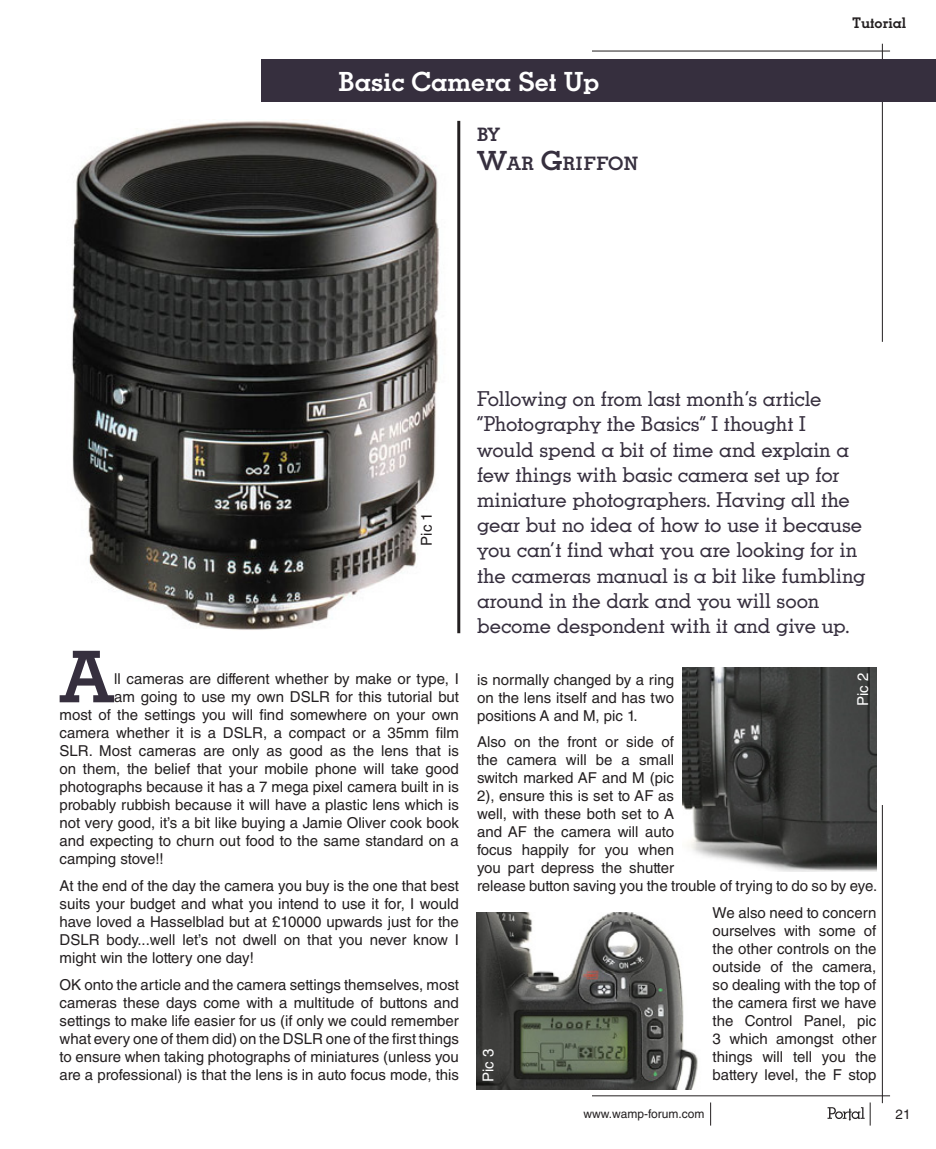
<style>
.page{position:relative;width:936px;height:1149px;background:#fff}
.page>*{position:absolute;margin:0;border:0;box-sizing:border-box;transform-origin:0 0}
.t1{font:700 72.9px "Memphis BQ";color:#362f3e}
.t2{font:700 27px "Memphis BQ";color:#fff}
.t3{font:300 21px/25.2px "Memphis BQ";color:#362f3e}
.t4{font:700 18.9px/29.5px "Memphis BQ";letter-spacing:.02em;color:#362f3e}
.t5{font:15px/18px "Helvetica LT Std";color:#231f20;text-align:justify}
.t6{font:700 15px "Memphis BQ";color:#231f20}
.t7{font:15px "Helvetica LT Std";color:#fff}
.t8{font:13.5px "Helvetica LT Std";color:#231f20}
.t9{font:12px "Helvetica LT Std";color:#231f20}
.s1{font-size:27px}
</style>
<div class="page">
<hr style="left:882px;top:44px;width:1px;height:298px;background:#231f20">
<hr style="left:592px;top:51px;width:298px;height:1px;background:#231f20">
<svg style="left:710px;top:1102px;width:1px;height:23px"></svg>
<hr style="left:882px;top:804px;width:1px;height:298px;background:#231f20">
<hr style="left:592px;top:1095px;width:298px;height:1px;background:#231f20">
<svg style="left:827px;top:1102px;width:43px;height:23px"></svg>
<div style="left:262px;top:60px;width:673px;height:42px;background:#362f3e"></div>
<img style="left:71px;top:119px;width:369px;height:511px">
<hr style="left:457px;top:121px;width:3px;height:512px;background:#231f20">
<img style="left:682px;top:667px;width:194px;height:204px">
<img style="left:476px;top:912px;width:222px;height:177px">
<h2 class="t2" style="left:338px;top:66px;width:262px">Basic Camera Set Up</h2>
<p class="t4" style="left:477px;top:119px;width:163px">BY<br><span class="s1">W</span>AR <span class="s1">G</span>RIFFON</p>
<p class="t6" style="left:852px;top:14px;width:55px">Tutorial</p>
<p class="t5" style="left:417px;top:545px;width:35px;rotate:-90deg">Pic 1</p>
<h1 class="t1" style="left:60px;top:634px;width:56px">A</h1>
<p class="t5" style="left:114px;top:669px;width:346px">ll cameras are different whether by make or type, I</p>
<p class="t5" style="left:114px;top:687px;width:346px">am going to use my own DSLR for this tutorial but</p>
<p class="t5" style="left:60px;top:705px;width:401px">most of the settings you will find somewhere on your own</p>
<p class="t5" style="left:60px;top:723px;width:401px">camera whether it is a DSLR, a compact or a 35mm film</p>
<p class="t5" style="left:60px;top:741px;width:401px">SLR. Most cameras are only as good as the lens that is</p>
<p class="t5" style="left:60px;top:759px;width:401px">on them, the belief that your mobile phone will take good</p>
<p class="t5" style="left:60px;top:777px;width:401px">photographs because it has a 7 mega pixel camera built in is</p>
<p class="t5" style="left:60px;top:795px;width:401px">probably rubbish because it will have a plastic lens which is</p>
<p class="t5" style="left:60px;top:813px;width:401px">not very good, it’s a bit like buying a Jamie Oliver cook book</p>
<p class="t5" style="left:60px;top:831px;width:401px">and expecting to churn out food to the same standard on a</p>
<p class="t5" style="left:60px;top:849px;width:106px">camping stove!!</p>
<p class="t5" style="left:60px;top:876px;width:401px">At the end of the day the camera you buy is the one that best suits your budget and what you intend to use it for, I would have loved a Hasselblad but at £10000 upwards just for the DSLR body...well let’s not dwell on that you never know I might win the lottery one day!</p>
<p class="t5" style="left:60px;top:974px;width:401px">OK onto the article and the camera settings themselves, most cameras these days come with a multitude of buttons and settings to make life easier for us (if only we could remember what every one of them did) on the DSLR one of the first things to ensure when taking photographs of miniatures (unless you are a professional) is that the lens is in auto focus mode, this</p>
<p class="t3" style="left:477px;top:386px;width:390px">Following on from last month’s article “Photography the Basics” I thought I would spend a bit of time and explain a few things with basic camera set up for miniature photographers. Having all the gear but no idea of how to use it because you can’t find what you are looking for in the cameras manual is a bit like fumbling around in the dark and you will soon become despondent with it and give up.</p>
<p class="t7" style="left:854px;top:706px;width:35px;rotate:-90deg">Pic 2</p>
<p class="t5" style="left:477px;top:670px;width:199px">is normally changed by a ring on the lens itself and has two positions A and M, pic 1.</p>
<p class="t5" style="left:477px;top:732px;width:402px;text-align:left">Also on the front or side of<br>the camera will be a small<br>switch marked AF and M (pic<br>2), ensure this is set to AF as<br>well, with these both set to A<br>and AF the camera will auto<br>focus happily for you when<br>you part depress the shutter<br>release button saving you the trouble of trying to do so by eye.</p>
<p class="t5" style="left:712px;top:903px;width:165px">We also need to concern ourselves with some of the other controls on the outside of the camera, so dealing with the top of the camera first we have the Control Panel, pic 3 which amongst other things will tell you the battery level, the F stop</p>
<p class="t7" style="left:479px;top:1081px;width:35px;rotate:-90deg">Pic 3</p>
<p class="t9" style="left:583px;top:1106px;width:122px">www.wamp-forum.com</p>
<p class="t8" style="left:895px;top:1105px;width:17px">21</p>
</div>
